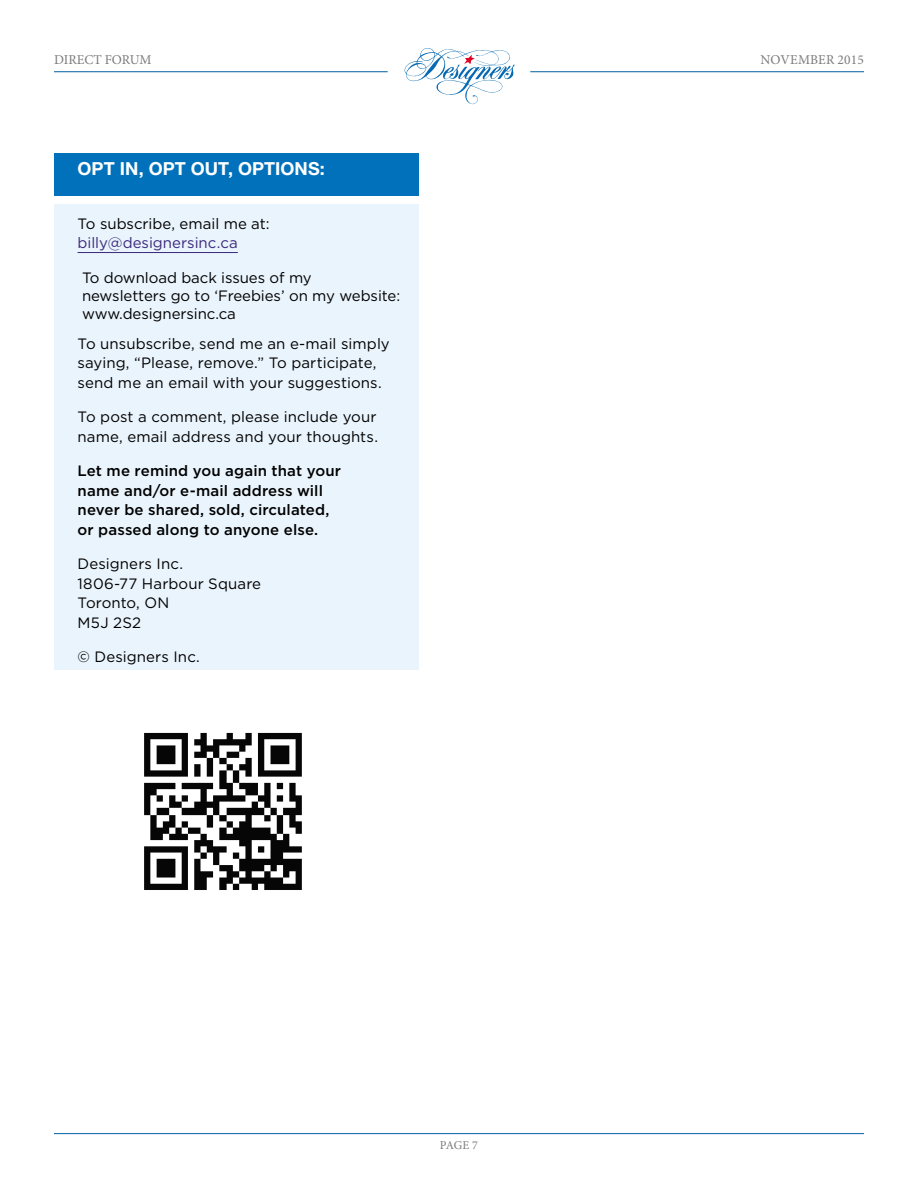
<style>
.page{position:relative;width:918px;height:1188px;background:#fff}
.page>*{position:absolute;margin:0;border:0;box-sizing:border-box;transform-origin:0 0}
.t1{font:700 18px "Helvetica Neue LT Std";letter-spacing:.005em;color:#fff}
.t2{font:15px/19.5px "Gotham";letter-spacing:.005em;color:#000}
.t3{font:500 15px/19.5px "Gotham";letter-spacing:.01em;color:#000}
.t4{font:15px "Gotham";color:#3b297d}
.t5{font:13.5px "Minion Pro";color:#7d7b7b}
.t6{font:12px "Minion Pro";color:#7d7b7b}
</style>
<div class="page">
<div style="left:54px;top:205px;width:365px;height:465px;background:#eaf4fc"></div>
<div style="left:54px;top:153px;width:365px;height:43px;background:#0071ba"></div>
<hr style="left:78px;top:252px;width:160px;height:1px;background:#3b297d">
<img style="left:144px;top:732px;width:158px;height:158px">
<hr style="left:54px;top:71px;width:334px;height:1px;background:#005f9f">
<hr style="left:530px;top:71px;width:334px;height:1px;background:#005f9f">
<hr style="left:54px;top:1133px;width:810px;height:1px;background:#005f9f">
<svg style="left:404px;top:48px;width:111px;height:56px"></svg>
<p class="t5" style="left:54px;top:50px;width:99px">DIRECT FORUM</p>
<p class="t5" style="left:761px;top:50px;width:105px">NOVEMBER 2015</p>
<p class="t1" style="left:78px;top:157px;width:249px">OPT IN, OPT OUT, OPTIONS:</p>
<p class="t2" style="left:78px;top:213px;width:194px">To subscribe, email me at:</p>
<p class="t4" style="left:78px;top:234px;width:162px">billy@designersinc.ca</p>
<p class="t2" style="left:82px;top:268px;width:320px;line-height:18px">To download back issues of my<br>newsletters go to ‘Freebies’ on my website: www.designersinc.ca</p>
<p class="t2" style="left:78px;top:334px;width:314px">To unsubscribe, send me an e-mail simply saying, “Please, remove.” To participate, send me an email with your suggestions.</p>
<p class="t2" style="left:78px;top:407px;width:302px">To post a comment, please include your name, email address and your thoughts.</p>
<p class="t3" style="left:78px;top:461px;width:265px">Let me remind you again that your name and/or e-mail address will never be shared, sold, circulated, or passed along to anyone else.</p>
<p class="t2" style="left:78px;top:554px;width:185px">Designers Inc.<br>1806-77 Harbour Square<br>Toronto, ON<br>M5J 2S2</p>
<p class="t2" style="left:78px;top:647px;width:124px">© Designers Inc.</p>
<p class="t6" style="left:440px;top:1137px;width:40px">PAGE 7</p>
</div>
